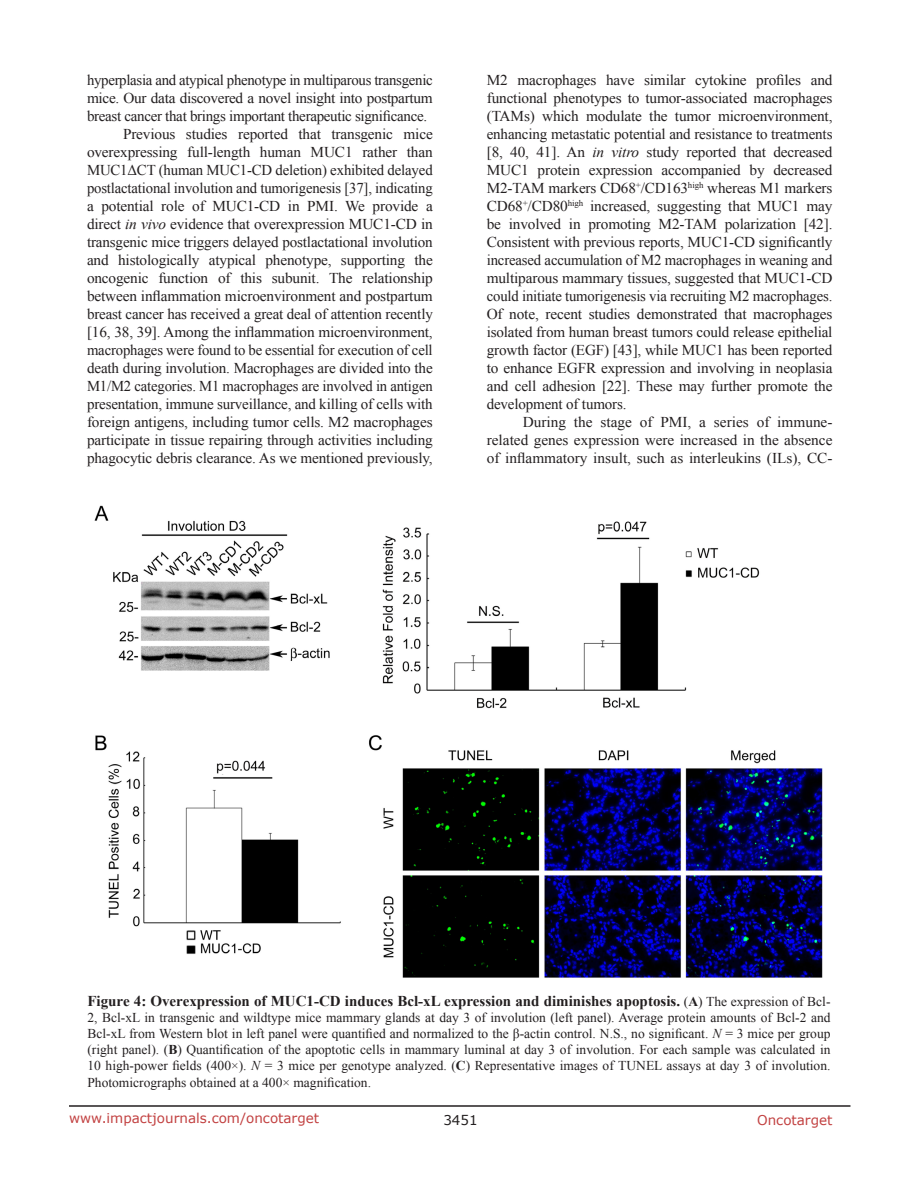
<style>
.page{position:relative;width:918px;height:1188px;background:#fff}
.page>*{position:absolute;margin:0;border:0;box-sizing:border-box;transform-origin:0 0}
.BodyText{font:15px/18px "Times New Roman";letter-spacing:-.01em;color:#231f20;text-align:justify}
.Figuretrx{font:700 15px "Times New Roman";color:#231f20}
.Figuretrx-2{font:13.5px/16.2px "Times New Roman";color:#231f20;text-align:justify}
.t1{font:13.5px "Verdana";color:#c24141}
.t2{font:13.5px "Verdana";color:#231f20}
.s1{font-style:italic}
.s2{font-weight:400;font-size:13.5px}
.s3{font-size:13.5px}
.s4{font-weight:700}
</style>
<div class="page">
<hr style="left:69px;top:1105px;width:781px;height:2px;background:#231f20">
<img style="left:94px;top:505px;width:729px;height:473px">
<p class="BodyText" style="left:87px;top:71px;width:347px">hyperplasia and atypical phenotype in multiparous transgenic mice. Our data discovered a novel insight into postpartum breast cancer that brings important therapeutic significance.</p>
<p class="BodyText" style="left:87px;top:125px;width:347px;text-indent:36px">Previous studies reported that transgenic mice overexpressing full-length human MUC1 rather than MUC1ΔCT (human MUC1-CD deletion) exhibited delayed postlactational involution and tumorigenesis [37], indicating a potential role of MUC1-CD in PMI. We provide a direct <span class="s1">in vivo</span> evidence that overexpression MUC1-CD in transgenic mice triggers delayed postlactational involution and histologically atypical phenotype, supporting the oncogenic function of this subunit. The relationship between inflammation microenvironment and postpartum breast cancer has received a great deal of attention recently [16, 38, 39]. Among the inflammation microenvironment, macrophages were found to be essential for execution of cell death during involution. Macrophages are divided into the M1/M2 categories. M1 macrophages are involved in antigen presentation, immune surveillance, and killing of cells with foreign antigens, including tumor cells. M2 macrophages participate in tissue repairing through activities including phagocytic debris clearance. As we mentioned previously,</p>
<p class="BodyText" style="left:487px;top:71px;width:347px">M2 macrophages have similar cytokine profiles and functional phenotypes to tumor-associated macrophages (TAMs) which modulate the tumor microenvironment, enhancing metastatic potential and resistance to treatments [8, 40, 41]. An <span class="s1">in vitro</span> study reported that decreased MUC1 protein expression accompanied by decreased M2-TAM markers CD68<sup>+</sup>/CD163<sup>high</sup> whereas M1 markers CD68<sup>+</sup>/CD80<sup>high</sup> increased, suggesting that MUC1 may be involved in promoting M2-TAM polarization [42].<br>Consistent with previous reports, MUC1-CD significantly increased accumulation of M2 macrophages in weaning and multiparous mammary tissues, suggested that MUC1-CD could initiate tumorigenesis via recruiting M2 macrophages.<br>Of note, recent studies demonstrated that macrophages isolated from human breast tumors could release epithelial growth factor (EGF) [43], while MUC1 has been reported to enhance EGFR expression and involving in neoplasia and cell adhesion [22]. These may further promote the development of tumors.</p>
<p class="BodyText" style="left:487px;top:413px;width:347px;text-indent:36px">During the stage of PMI, a series of immune&shy;related genes expression were increased in the absence of inflammatory insult, such as interleukins (ILs), CC-</p>
<p class="Figuretrx" style="left:87px;top:990px;width:745px">Figure 4: Overexpression of MUC1-CD induces Bcl-xL expression and diminishes apoptosis. <span class="s2">(</span><span class="s3">A</span><span class="s2">) The expression of Bcl-</span></p>
<p class="Figuretrx-2" style="left:87px;top:1009px;width:745px">2, Bcl-xL in transgenic and wildtype mice mammary glands at day 3 of involution (left panel). Average protein amounts of Bcl-2 and Bcl-xL from Western blot in left panel were quantified and normalized to the β-actin control. N.S., no significant. <span class="s1">N</span> = 3 mice per group (right panel). (<span class="s4">B</span>) Quantification of the apoptotic cells in mammary luminal at day 3 of involution. For each sample was calculated in 10 high-power fields (400×). <span class="s1">N</span> = 3 mice per genotype analyzed. (<span class="s4">C</span>) Representative images of TUNEL assays at day 3 of involution.<br>Photomicrographs obtained at a 400× magnification.</p>
<p class="t1" style="left:69px;top:1109px;width:252px">www.impactjournals.com/oncotarget</p>
<p class="t2" style="left:443px;top:1111px;width:36px">3451</p>
<p class="t1" style="left:757px;top:1111px;width:77px">Oncotarget</p>
</div>
